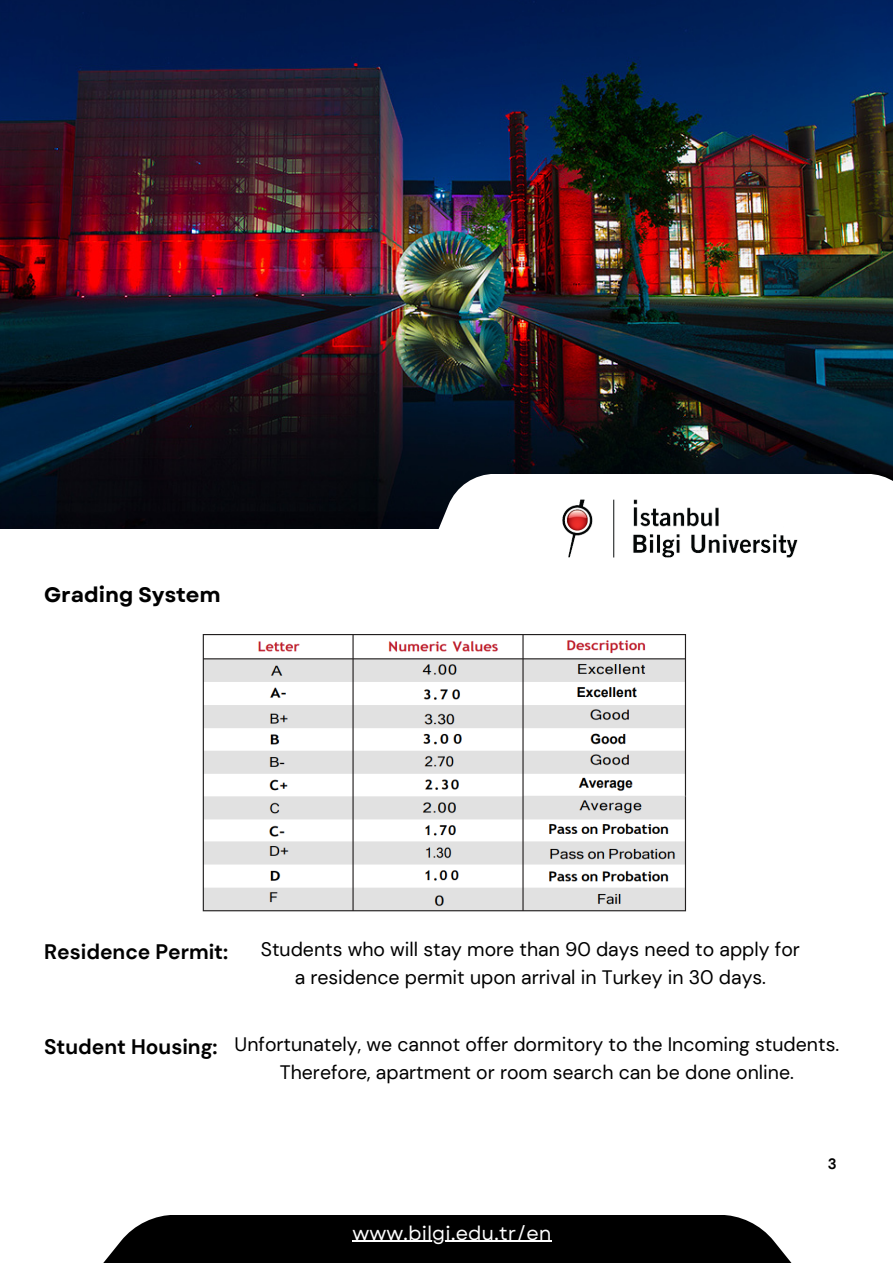
<style>
.page{position:relative;width:893px;height:1264px;background:#fff}
.page>*{position:absolute;margin:0;border:0;box-sizing:border-box;transform-origin:0 0}
.t1{font:700 21px "DM Sans";color:#000}
.t2{font:700 21px "Garet";color:#000}
.t3{font:19.5px/28px "DM Sans";color:#000;text-align:center}
.t4{font:19.5px "Garet";color:#fff}
.t5{font:700 15px "DM Sans";color:#000}
.s1{font-weight:700;font-size:21px}
</style>
<div class="page">
<img style="left:0;top:0;width:892px;height:528px">
<div style="left:92px;top:1214px;width:711px;height:48px;background:#000"></div>
<svg style="left:426px;top:474px;width:466px;height:84px"></svg>
<img style="left:562px;top:495px;width:238px;height:62px">
<hr style="left:352px;top:1240px;width:199px;height:1px;background:#fff">
<img style="left:202px;top:634px;width:485px;height:278px">
<p class="t2" style="left:44px;top:580px;width:178px">Grading System</p>
<p class="t1" style="left:44px;top:938px;width:186px">Residence Permit:</p>
<p class="t3" style="left:261px;top:935px;width:540px">Students who will stay more than 90 days need to apply for a residence permit upon arrival in Turkey in 30 days.</p>
<p class="t3" style="left:280px;top:1029px;width:561px;text-align:left;text-indent:-236px"><span class="s1">Student Housing:</span> Unfortunately, we cannot offer dormitory to the Incoming students.<br>Therefore, apartment or room search can be done online.</p>
<p class="t4" style="left:352px;top:1218px;width:201px">www.bilgi.edu.tr/en</p>
<p class="t5" style="left:827px;top:1153px;width:10px">3</p>
</div>
